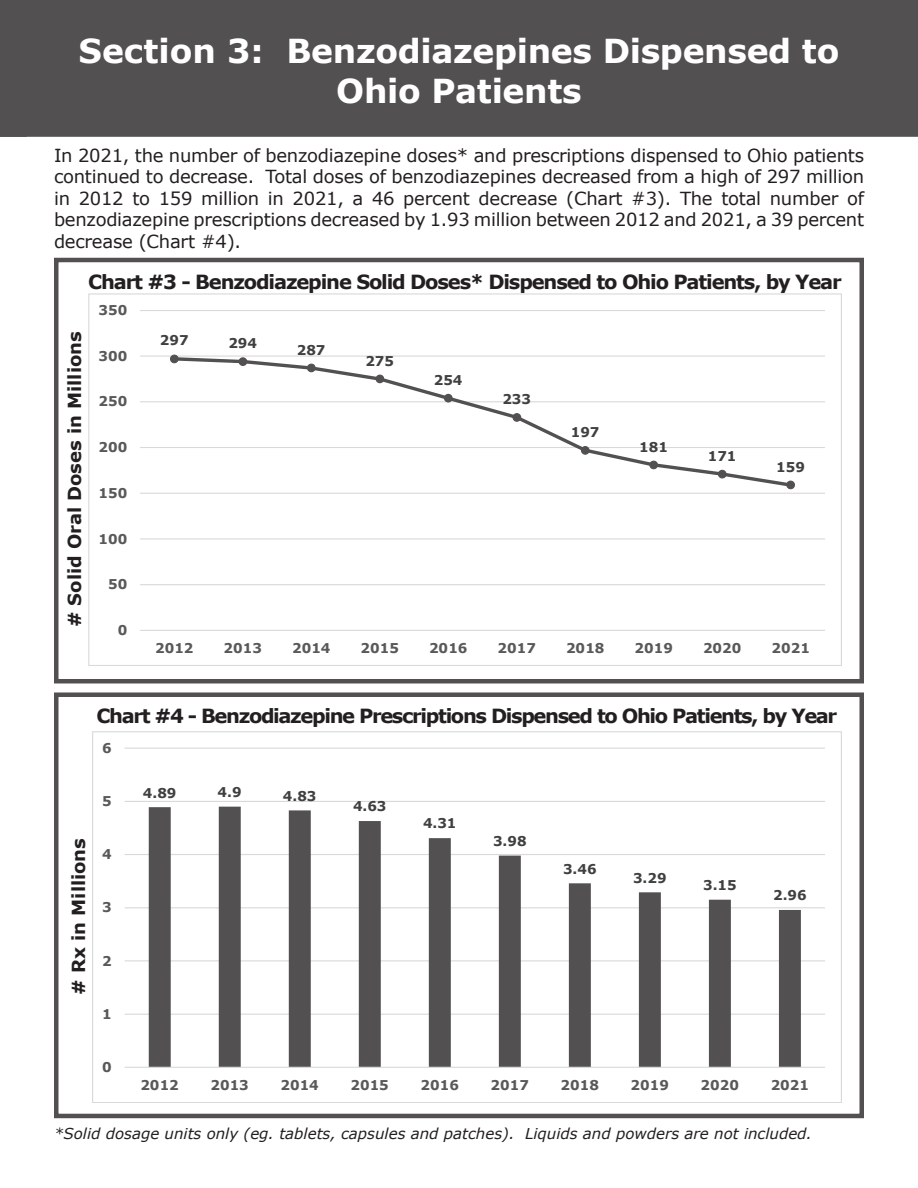
<style>
.page{position:relative;width:918px;height:1188px;background:#fff}
.page>*{position:absolute;margin:0;border:0;box-sizing:border-box;transform-origin:0 0}
.t1{font:700 33px/39.6px "Verdana";letter-spacing:-.01em;color:#fff;text-align:center}
.t2{font:700 19.5px "Verdana";letter-spacing:-.07em;color:#231f20}
.t3{font:18px/21.6px "Verdana";letter-spacing:-.015em;color:#231f20;text-align:justify}
.t4{font:700 18px "Verdana";color:#231f20}
.t5{font:italic 15px "Verdana";color:#231f20}
.t6{font:700 13.5px "Verdana";letter-spacing:-.005em;color:#595959}
.t7{font:700 13.5px "Verdana";letter-spacing:-.005em;color:#404040}
</style>
<div class="page">
<div style="left:1px;top:1px;width:916px;height:135px;background:#525051"></div>
<div style="left:0;top:0;width:918px;height:137px;border:2px solid #525051"></div>
<div style="left:54px;top:692px;width:810px;height:426px;border:4px solid #525051"></div>
<hr style="left:125px;top:1014px;width:700px;height:1px;background:#d9d9d9">
<hr style="left:125px;top:960px;width:700px;height:1px;background:#d9d9d9">
<hr style="left:125px;top:907px;width:700px;height:1px;background:#d9d9d9">
<hr style="left:125px;top:854px;width:700px;height:1px;background:#d9d9d9">
<hr style="left:125px;top:801px;width:700px;height:1px;background:#d9d9d9">
<hr style="left:125px;top:748px;width:700px;height:1px;background:#d9d9d9">
<svg style="left:149px;top:807px;width:652px;height:260px"></svg>
<hr style="left:125px;top:1067px;width:700px;height:1px;background:#d9d9d9">
<div style="left:54px;top:258px;width:810px;height:425px;border:4px solid #525051"></div>
<hr style="left:140px;top:584px;width:685px;height:1px;background:#d9d9d9">
<hr style="left:140px;top:538px;width:685px;height:2px;background:#d9d9d9">
<hr style="left:140px;top:493px;width:685px;height:1px;background:#d9d9d9">
<hr style="left:140px;top:447px;width:685px;height:1px;background:#d9d9d9">
<hr style="left:140px;top:401px;width:685px;height:1px;background:#d9d9d9">
<hr style="left:140px;top:356px;width:685px;height:1px;background:#d9d9d9">
<hr style="left:140px;top:310px;width:685px;height:1px;background:#d9d9d9">
<hr style="left:140px;top:630px;width:685px;height:1px;background:#d9d9d9">
<svg style="left:171px;top:355px;width:624px;height:134px"></svg>
<div style="left:171px;top:355px;width:7px;height:8px;background:#525051;border-radius:50%"></div>
<div style="left:170px;top:355px;width:9px;height:8px;border:1px solid #525051;border-radius:50%"></div>
<div style="left:239px;top:358px;width:8px;height:7px;background:#525051;border-radius:50%"></div>
<div style="left:239px;top:357px;width:8px;height:9px;border:1px solid #525051;border-radius:50%"></div>
<div style="left:308px;top:364px;width:7px;height:8px;background:#525051;border-radius:50%"></div>
<div style="left:307px;top:364px;width:9px;height:8px;border:1px solid #525051;border-radius:50%"></div>
<div style="left:376px;top:375px;width:8px;height:8px;background:#525051;border-radius:50%"></div>
<div style="left:376px;top:375px;width:8px;height:8px;border:1px solid #525051;border-radius:50%"></div>
<div style="left:445px;top:394px;width:7px;height:8px;background:#525051;border-radius:50%"></div>
<div style="left:444px;top:394px;width:9px;height:9px;border:1px solid #525051;border-radius:50%"></div>
<div style="left:513px;top:414px;width:8px;height:7px;background:#525051;border-radius:50%"></div>
<div style="left:513px;top:413px;width:8px;height:9px;border:1px solid #525051;border-radius:50%"></div>
<div style="left:581px;top:447px;width:8px;height:7px;background:#525051;border-radius:50%"></div>
<div style="left:581px;top:446px;width:9px;height:9px;border:1px solid #525051;border-radius:50%"></div>
<div style="left:650px;top:461px;width:7px;height:8px;background:#525051;border-radius:50%"></div>
<div style="left:649px;top:461px;width:9px;height:8px;border:1px solid #525051;border-radius:50%"></div>
<div style="left:718px;top:470px;width:8px;height:8px;background:#525051;border-radius:50%"></div>
<div style="left:718px;top:470px;width:9px;height:8px;border:1px solid #525051;border-radius:50%"></div>
<div style="left:787px;top:481px;width:7px;height:8px;background:#525051;border-radius:50%"></div>
<div style="left:786px;top:481px;width:9px;height:8px;border:1px solid #525051;border-radius:50%"></div>
<p class="t1" style="left:79px;top:31px;width:762px">Section 3: Benzodiazepines Dispensed to<br>Ohio Patients</p>
<p class="t3" style="left:54px;top:144px;width:812px">In 2021, the number of benzodiazepine doses* and prescriptions dispensed to Ohio patients continued to decrease. Total doses of benzodiazepines decreased from a high of 297 million in 2012 to 159 million in 2021, a 46 percent decrease (Chart #3). The total number of benzodiazepine prescriptions decreased by 1.93 million between 2012 and 2021, a 39 percent decrease (Chart #4).</p>
<p class="t2" style="left:88px;top:269px;width:755px">Chart #3 - Benzodiazepine Solid Doses* Dispensed to Ohio Patients, by Year</p>
<p class="t4" style="left:62px;top:627px;width:297px;rotate:-90deg"># Solid Oral Doses in Millions</p>
<p class="t6" style="left:99px;top:301px;width:30px">350</p>
<p class="t6" style="left:99px;top:346px;width:30px">300</p>
<p class="t6" style="left:99px;top:392px;width:30px">250</p>
<p class="t6" style="left:99px;top:438px;width:30px">200</p>
<p class="t6" style="left:99px;top:483px;width:30px">150</p>
<p class="t6" style="left:99px;top:529px;width:30px">100</p>
<p class="t6" style="left:108px;top:575px;width:21px">50</p>
<p class="t6" style="left:118px;top:620px;width:11px">0</p>
<p class="t7" style="left:160px;top:331px;width:30px">297</p>
<p class="t7" style="left:228px;top:334px;width:30px">294</p>
<p class="t7" style="left:297px;top:340px;width:30px">287</p>
<p class="t7" style="left:365px;top:351px;width:30px">275</p>
<p class="t7" style="left:434px;top:370px;width:30px">254</p>
<p class="t7" style="left:502px;top:390px;width:30px">233</p>
<p class="t7" style="left:571px;top:422px;width:30px">197</p>
<p class="t7" style="left:639px;top:437px;width:30px">181</p>
<p class="t7" style="left:708px;top:446px;width:30px">171</p>
<p class="t7" style="left:776px;top:457px;width:30px">159</p>
<p class="t6" style="left:155px;top:638px;width:40px">2012</p>
<p class="t6" style="left:224px;top:638px;width:40px">2013</p>
<p class="t6" style="left:292px;top:638px;width:40px">2014</p>
<p class="t6" style="left:361px;top:638px;width:40px">2015</p>
<p class="t6" style="left:429px;top:638px;width:40px">2016</p>
<p class="t6" style="left:498px;top:638px;width:40px">2017</p>
<p class="t6" style="left:566px;top:638px;width:40px">2018</p>
<p class="t6" style="left:635px;top:638px;width:40px">2019</p>
<p class="t6" style="left:703px;top:638px;width:40px">2020</p>
<p class="t6" style="left:772px;top:638px;width:40px">2021</p>
<p class="t2" style="left:96px;top:702px;width:742px">Chart #4 - Benzodiazepine Prescriptions Dispensed to Ohio Patients, by Year</p>
<p class="t6" style="left:102px;top:738px;width:11px">6</p>
<p class="t4" style="left:66px;top:995px;width:158px;rotate:-90deg"># Rx in Millions</p>
<p class="t6" style="left:102px;top:792px;width:11px">5</p>
<p class="t6" style="left:102px;top:845px;width:11px">4</p>
<p class="t6" style="left:102px;top:898px;width:11px">3</p>
<p class="t6" style="left:102px;top:951px;width:11px">2</p>
<p class="t6" style="left:102px;top:1004px;width:11px">1</p>
<p class="t7" style="left:143px;top:783px;width:35px">4.89</p>
<p class="t7" style="left:218px;top:783px;width:26px">4.9</p>
<p class="t7" style="left:283px;top:786px;width:35px">4.83</p>
<p class="t7" style="left:353px;top:797px;width:35px">4.63</p>
<p class="t7" style="left:423px;top:814px;width:35px">4.31</p>
<p class="t7" style="left:493px;top:832px;width:35px">3.98</p>
<p class="t7" style="left:563px;top:859px;width:35px">3.46</p>
<p class="t7" style="left:633px;top:868px;width:35px">3.29</p>
<p class="t7" style="left:703px;top:876px;width:35px">3.15</p>
<p class="t7" style="left:773px;top:886px;width:35px">2.96</p>
<p class="t6" style="left:102px;top:1057px;width:11px">0</p>
<p class="t6" style="left:140px;top:1075px;width:40px">2012</p>
<p class="t6" style="left:210px;top:1075px;width:40px">2013</p>
<p class="t6" style="left:280px;top:1075px;width:40px">2014</p>
<p class="t6" style="left:351px;top:1075px;width:40px">2015</p>
<p class="t6" style="left:421px;top:1075px;width:40px">2016</p>
<p class="t6" style="left:491px;top:1075px;width:40px">2017</p>
<p class="t6" style="left:561px;top:1075px;width:40px">2018</p>
<p class="t6" style="left:631px;top:1075px;width:40px">2019</p>
<p class="t6" style="left:701px;top:1075px;width:40px">2020</p>
<p class="t6" style="left:771px;top:1075px;width:40px">2021</p>
<p class="t5" style="left:54px;top:1123px;width:760px">*Solid dosage units only (eg. tablets, capsules and patches). Liquids and powders are not included.</p>
</div>
